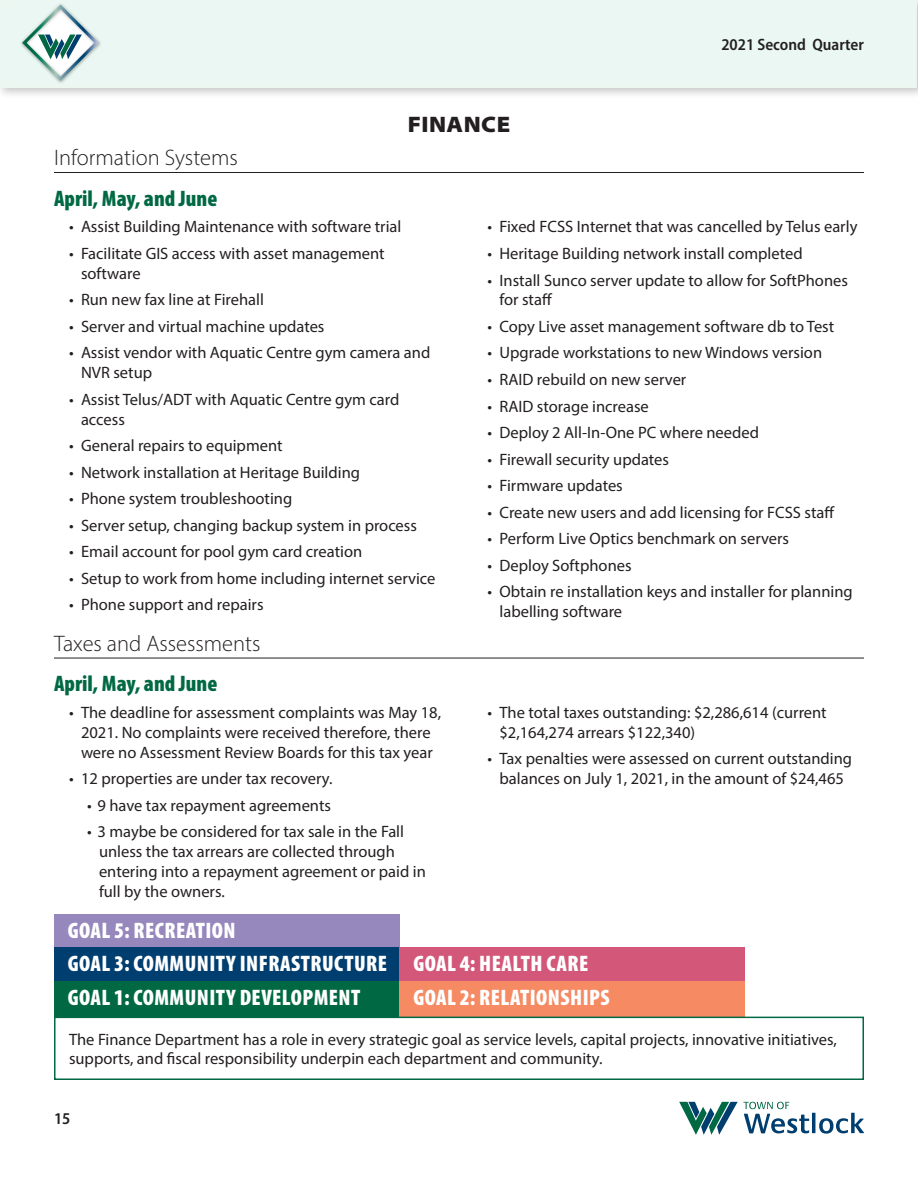
<style>
.page{position:relative;width:918px;height:1188px;background:#fff}
.page>*{position:absolute;margin:0;border:0;box-sizing:border-box;transform-origin:0 0}
.body{font:900 condensed 22.5px "Myriad Pro";letter-spacing:.02em;color:#fff}
.span_all_left_rule_b{font:300 22.5px "Myriad Pro";color:#231f20}
.column_header{font:900 condensed 22.5px "Myriad Pro";color:#006944}
.Section_header{font:900 semi-expanded 22.5px "Myriad Pro";letter-spacing:.02em;color:#231f20}
.body-2{font:16.5px/19.8px "Myriad Pro";color:#231f20}
.t1{font:600 semi-condensed 16.5px "Myriad Pro";color:#231f20}
</style>
<div class="page">
<hr style="left:812px;top:1113px;width:3px;height:20px;background:#003e6f">
<svg style="left:819px;top:1113px;width:45px;height:21px"></svg>
<svg style="left:679px;top:1102px;width:130px;height:33px"></svg>
<div style="left:0;top:0;width:918px;height:99px;background:#231f20;opacity:.25"></div>
<div style="left:0;top:0;width:917px;height:88px;background:#ecf7f1"></div>
<hr style="left:914px;top:0;width:4px;height:99px;background:#231f20;opacity:.25">
<svg style="left:21px;top:4px;width:80px;height:79px"></svg>
<hr style="left:54px;top:172px;width:810px;height:1px;background:#231f20">
<hr style="left:54px;top:658px;width:810px;height:1px;background:#231f20">
<div style="left:54px;top:915px;width:346px;height:59px;background:#9687bd"></div>
<div style="left:54px;top:948px;width:346px;height:59px;background:#003e70"></div>
<div style="left:400px;top:948px;width:345px;height:59px;background:#d35779"></div>
<div style="left:54px;top:982px;width:346px;height:59px;background:#006944"></div>
<div style="left:400px;top:982px;width:345px;height:59px;background:#f58a63"></div>
<div style="left:55px;top:1017px;width:808px;height:62px;background:#fff"></div>
<div style="left:54px;top:1017px;width:810px;height:63px;border:2px solid #006944"></div>
<p class="Section_header" style="left:408px;top:109px;width:104px">FINANCE</p>
<p class="t1" style="left:721px;top:34px;width:144px">2021 Second Quarter</p>
<p class="span_all_left_rule_b" style="left:54px;top:144px;width:185px">Information Systems</p>
<p class="column_header" style="left:54px;top:184px;width:165px">April, May, and June</p>
<p class="body-2" style="left:69px;top:217px;width:334px">• Assist Building Maintenance with software trial</p>
<p class="body-2" style="left:81px;top:243px;width:305px;text-indent:-12px">• Facilitate GIS access with asset management software</p>
<p class="body-2" style="left:69px;top:290px;width:196px">• Run new fax line at Firehall</p>
<p class="body-2" style="left:69px;top:316px;width:257px">• Server and virtual machine updates</p>
<p class="body-2" style="left:81px;top:343px;width:351px;text-indent:-12px">• Assist vendor with Aquatic Centre gym camera and<br>NVR setup</p>
<p class="body-2" style="left:81px;top:389px;width:320px;text-indent:-12px">• Assist Telus/ADT with Aquatic Centre gym card access</p>
<p class="body-2" style="left:69px;top:435px;width:215px">• General repairs to equipment</p>
<p class="body-2" style="left:69px;top:462px;width:293px">• Network installation at Heritage Building</p>
<p class="body-2" style="left:69px;top:489px;width:225px">• Phone system troubleshooting</p>
<p class="body-2" style="left:69px;top:515px;width:349px">• Server setup, changing backup system in process</p>
<p class="body-2" style="left:69px;top:542px;width:295px">• Email account for pool gym card creation</p>
<p class="body-2" style="left:69px;top:568px;width:368px">• Setup to work from home including internet service</p>
<p class="body-2" style="left:69px;top:595px;width:196px">• Phone support and repairs</p>
<p class="span_all_left_rule_b" style="left:54px;top:630px;width:208px">Taxes and Assessments</p>
<p class="column_header" style="left:54px;top:670px;width:165px">April, May, and June</p>
<p class="body-2" style="left:69px;top:702px;width:374px;text-align:center">• The deadline for assessment complaints was May 18,<br>2021. No complaints were received therefore, there were no Assessment Review Boards for this tax year</p>
<p class="body-2" style="left:69px;top:768px;width:264px">• 12 properties are under tax recovery.</p>
<p class="body-2" style="left:87px;top:795px;width:246px">• 9 have tax repayment agreements</p>
<p class="body-2" style="left:99px;top:822px;width:328px;text-indent:-12px">• 3 maybe be considered for tax sale in the Fall unless the tax arrears are collected through entering into a repayment agreement or paid in full by the owners.</p>
<p class="body-2" style="left:488px;top:217px;width:371px">• Fixed FCSS Internet that was cancelled by Telus early</p>
<p class="body-2" style="left:488px;top:243px;width:317px">• Heritage Building network install completed</p>
<p class="body-2" style="left:500px;top:270px;width:350px;text-indent:-12px">• Install Sunco server update to allow for SoftPhones for staff</p>
<p class="body-2" style="left:488px;top:316px;width:348px">• Copy Live asset management software db to Test</p>
<p class="body-2" style="left:488px;top:343px;width:336px">• Upgrade workstations to new Windows version</p>
<p class="body-2" style="left:488px;top:369px;width:200px">• RAID rebuild on new server</p>
<p class="body-2" style="left:488px;top:396px;width:163px">• RAID storage increase</p>
<p class="body-2" style="left:488px;top:422px;width:273px">• Deploy 2 All-In-One PC where needed</p>
<p class="body-2" style="left:488px;top:449px;width:183px">• Firewall security updates</p>
<p class="body-2" style="left:488px;top:475px;width:137px">• Firmware updates</p>
<p class="body-2" style="left:488px;top:502px;width:349px">• Create new users and add licensing for FCSS staff</p>
<p class="body-2" style="left:488px;top:529px;width:303px">• Perform Live Optics benchmark on servers</p>
<p class="body-2" style="left:488px;top:555px;width:146px">• Deploy Softphones</p>
<p class="body-2" style="left:500px;top:582px;width:355px;text-indent:-12px">• Obtain re installation keys and installer for planning labelling software</p>
<p class="body-2" style="left:500px;top:702px;width:329px;text-indent:-12px">• The total taxes outstanding: $2,286,614 (current $2,164,274 arrears $122,340)</p>
<p class="body-2" style="left:488px;top:749px;width:366px;text-align:center">• Tax penalties were assessed on current outstanding balances on July 1, 2021, in the amount of $24,465</p>
<p class="body" style="left:68px;top:916px;width:169px">GOAL 5: RECREATION</p>
<p class="body" style="left:68px;top:949px;width:321px">GOAL 3: COMMUNITY INFRASTRUCTURE</p>
<p class="body" style="left:413px;top:949px;width:176px">GOAL 4: HEALTH CARE</p>
<p class="body" style="left:68px;top:983px;width:294px">GOAL 1: COMMUNITY DEVELOPMENT</p>
<p class="body" style="left:413px;top:983px;width:198px">GOAL 2: RELATIONSHIPS</p>
<p class="body-2" style="left:69px;top:1029px;width:770px">The Finance Department has a role in every strategic goal as service levels, capital projects, innovative initiatives, supports, and fiscal responsibility underpin each department and community.</p>
<p class="t1" style="left:54px;top:1109px;width:18px">15</p>
</div>
